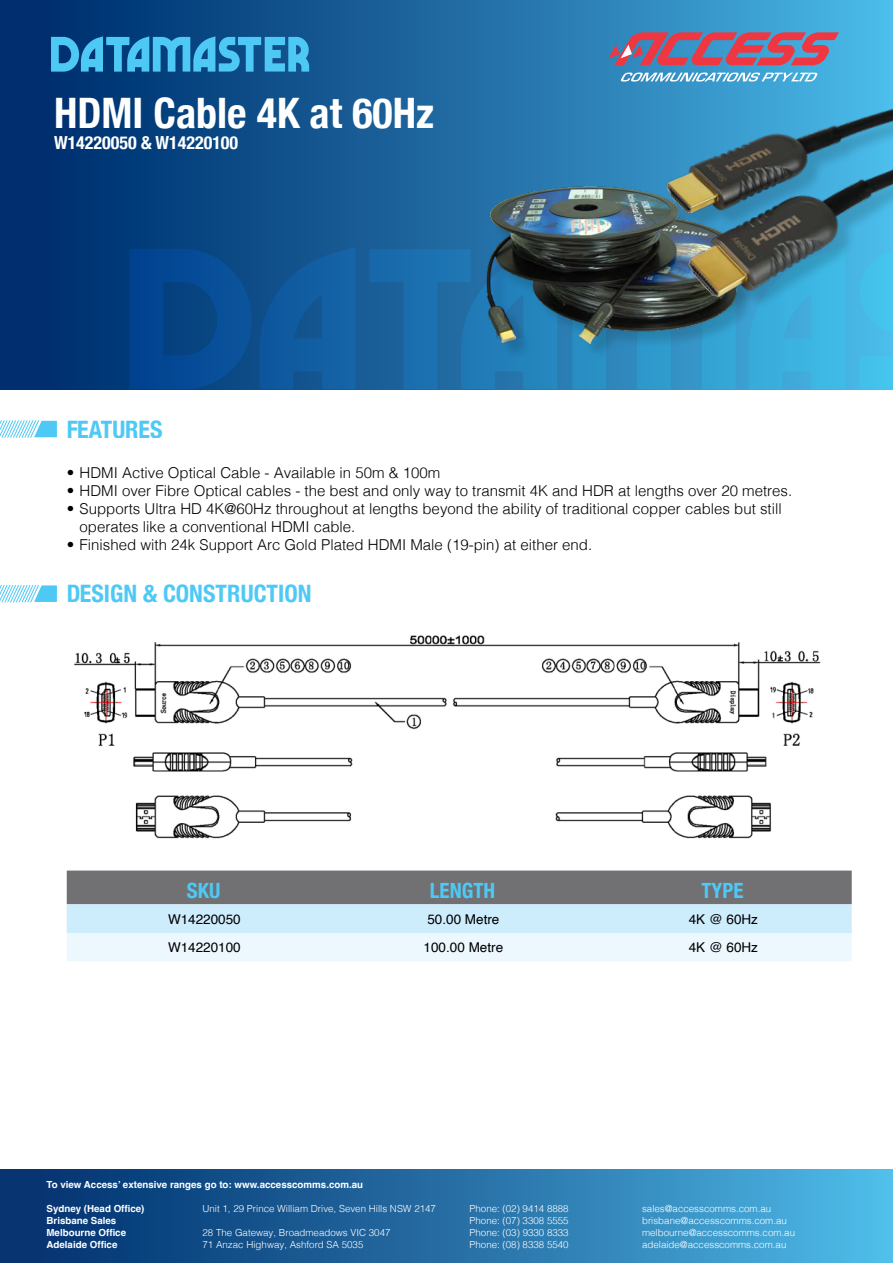
<style>
.page{position:relative;width:893px;height:1263px;background:#fff}
.page>*{position:absolute;margin:0;border:0;box-sizing:border-box;transform-origin:0 0}
.t1{font:700 condensed 42px "Helvetica Neue";color:#fff}
.t2{font:700 condensed 24px "Helvetica Neue";color:#4ec9f5}
.t3{font:700 condensed 21px "Helvetica Neue";color:#4ec9f5}
.t4{font:700 condensed 18px "Helvetica Neue";color:#fff}
.t5{font:300 15px/18px "Helvetica";color:#000}
.t6{font:13.5px "Helvetica";color:#000}
.t7{font:300 9.75px "Helvetica";color:#fff}
.t8{font:700 9.75px "Helvetica";color:#fff}
</style>
<div class="page">
<div style="left:0;top:1169px;width:893px;height:94px;background:linear-gradient(to right,#002a69,#4eb8e5)"></div>
<div style="left:0;top:0;width:893px;height:390px;background:linear-gradient(to right,#002364,#4ab7e6)"></div>
<svg style="left:572px;top:361px;width:164px;height:28px;background:#3095c8"></svg>
<svg style="left:749px;top:316px;width:96px;height:73px;background:#3cb2df"></svg>
<svg style="left:259px;top:247px;width:97px;height:142px;background:#115a9c"></svg>
<div style="left:859px;top:316px;width:34px;height:73px;background:#46c0eb"></div>
<svg style="left:369px;top:247px;width:188px;height:142px;background:#1d6da8"></svg>
<svg style="left:129px;top:249px;width:123px;height:140px;background:#05488e"></svg>
<svg style="left:51px;top:36px;width:258px;height:36px;background:#3193c6"></svg>
<svg style="left:608px;top:32px;width:231px;height:33px;background:#9f637f"></svg>
<svg style="left:620px;top:73px;width:198px;height:9px"></svg>
<svg style="left:67px;top:870px;width:785px;height:91px;background:#b5c2ca"></svg>
<div style="left:489px;top:189px;width:271px;height:172px;background:#000;opacity:.15"></div>
<img style="left:471px;top:114px;width:280px;height:229px">
<img style="left:653px;top:74px;width:240px;height:238px">
<img style="left:74px;top:635px;width:747px;height:204px">
<svg style="left:0;top:420px;width:57px;height:18px"></svg>
<svg style="left:0;top:585px;width:57px;height:18px"></svg>
<p class="t1" style="left:54px;top:78px;width:381px">HDMI Cable 4K at 60Hz</p>
<p class="t4" style="left:54px;top:128px;width:186px">W14220050 &amp; W14220100</p>
<h2 class="t2" style="left:66px;top:409px;width:98px">FEATURES</h2>
<p class="t5" style="left:67px;top:463px;width:375px">• HDMI Active Optical Cable - Available in 50m &amp; 100m</p>
<p class="t5" style="left:67px;top:481px;width:727px">• HDMI over Fibre Optical cables - the best and only way to transmit 4K and HDR at lengths over 20 metres.</p>
<p class="t5" style="left:80px;top:499px;width:704px;text-indent:-13px">• Supports Ultra HD 4K@60Hz throughout at lengths beyond the ability of traditional copper cables but still operates like a conventional HDMI cable.</p>
<p class="t5" style="left:67px;top:535px;width:527px">• Finished with 24k Support Arc Gold Plated HDMI Male (19-pin) at either end.</p>
<h2 class="t2" style="left:66px;top:574px;width:247px">DESIGN &amp; CONSTRUCTION</h2>
<p class="t3" style="left:187px;top:873px;width:35px">SKU</p>
<p class="t3" style="left:430px;top:873px;width:67px">LENGTH</p>
<p class="t3" style="left:701px;top:873px;width:43px">TYPE</p>
<p class="t6" style="left:168px;top:909px;width:74px">W14220050</p>
<p class="t6" style="left:427px;top:909px;width:74px">50.00 Metre</p>
<p class="t6" style="left:689px;top:909px;width:71px">4K @ 60Hz</p>
<p class="t6" style="left:168px;top:937px;width:74px">W14220100</p>
<p class="t6" style="left:424px;top:937px;width:81px">100.00 Metre</p>
<p class="t6" style="left:689px;top:937px;width:71px">4K @ 60Hz</p>
<p class="t8" style="left:46px;top:1178px;width:318px">To view Access’ extensive ranges go to: www.accesscomms.com.au</p>
<p class="t8" style="left:46px;top:1202px;width:100px">Sydney (Head Office)</p>
<p class="t7" style="left:203px;top:1200px;width:235px">Unit 1, 29 Prince William Drive, Seven Hills NSW 2147</p>
<p class="t7" style="left:470px;top:1200px;width:101px">Phone: (02) 9414 8888</p>
<p class="t7" style="left:642px;top:1200px;width:131px">sales@accesscomms.com.au</p>
<p class="t8" style="left:46px;top:1214px;width:71px">Brisbane Sales</p>
<p class="t7" style="left:470px;top:1212px;width:101px">Phone: (07) 3308 5555</p>
<p class="t7" style="left:642px;top:1212px;width:146px">brisbane@accesscomms.com.au</p>
<p class="t8" style="left:46px;top:1226px;width:81px">Melbourne Office</p>
<p class="t7" style="left:203px;top:1224px;width:190px">28 The Gateway, Broadmeadows VIC 3047</p>
<p class="t7" style="left:470px;top:1224px;width:101px">Phone: (03) 9330 8333</p>
<p class="t7" style="left:642px;top:1224px;width:155px">melbourne@accesscomms.com.au</p>
<p class="t8" style="left:46px;top:1238px;width:72px">Adelaide Office</p>
<p class="t7" style="left:202px;top:1236px;width:162px">71 Anzac Highway, Ashford SA 5035</p>
<p class="t7" style="left:470px;top:1236px;width:101px">Phone: (08) 8338 5540</p>
<p class="t7" style="left:642px;top:1236px;width:146px">adelaide@accesscomms.com.au</p>
</div>
